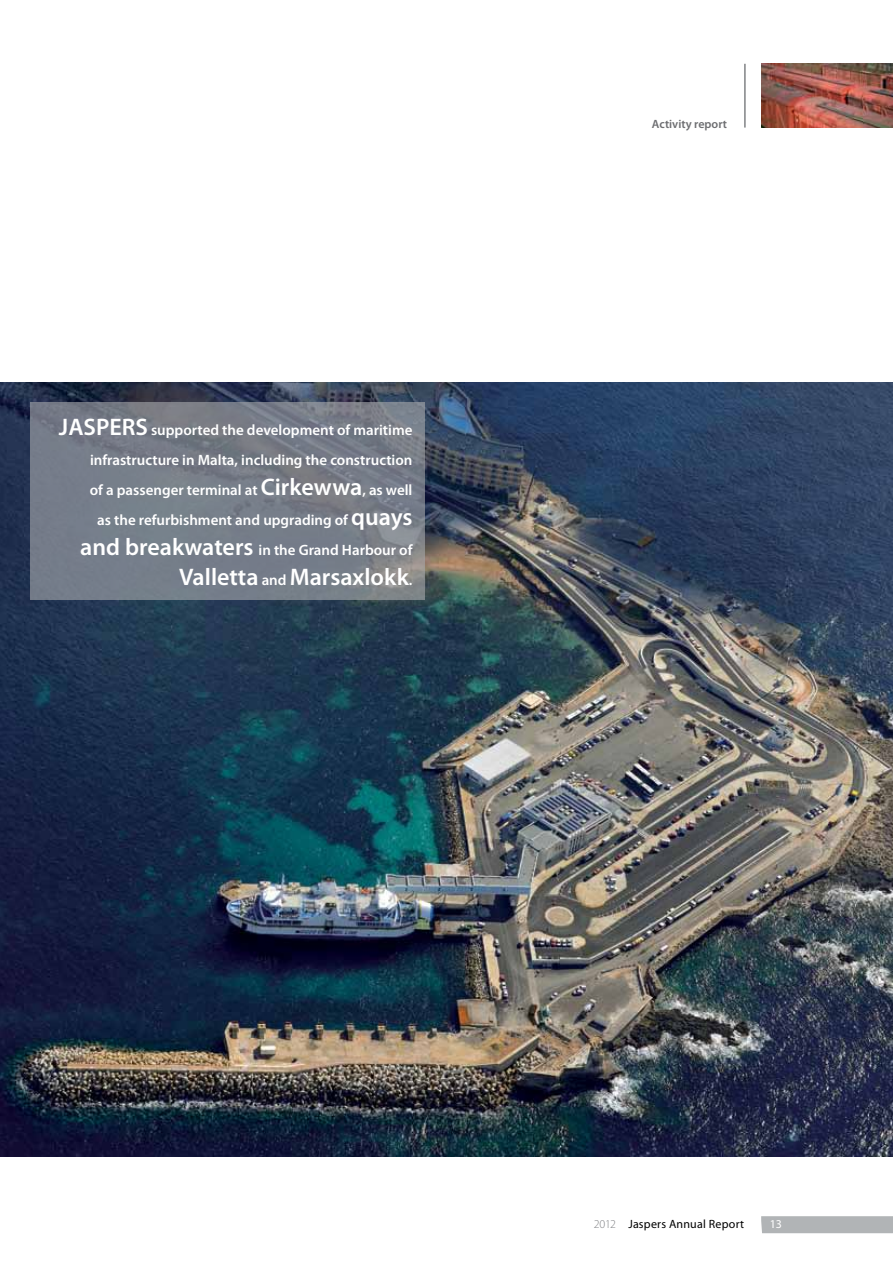
<style>
.page{position:relative;width:893px;height:1263px;background:#fff}
.page>*{position:absolute;margin:0;border:0;box-sizing:border-box;transform-origin:0 0}
.t1{font:600 24px "Myriad Pro";color:#fff}
.t2{font:600 15px/30px "Myriad Pro";color:#fff;text-align:right}
.t3{font:12px "Myriad Pro";letter-spacing:.02em;color:#000}
.t4{font:600 12px "Myriad Pro";color:#6d6e71}
.t5{font:12px "Myriad Pro";color:#fff}
.s1{font-size:24px}
.s2{font-size:15px}
.s3{font-weight:300;color:#808285}
</style>
<div class="page">
<img style="left:761px;top:64px;width:132px;height:64px">
<div style="left:761px;top:1216px;width:132px;height:17px;background:#b1b4b6"></div>
<hr style="left:744px;top:64px;width:2px;height:64px;background:#808285">
<img style="left:0;top:383px;width:893px;height:774px">
<svg style="left:31px;top:402px;width:394px;height:197px;background:#767d88"></svg>
<p class="t2" style="left:59px;top:415px;width:355px"><span class="s1">JASPERS</span> supported the development of maritime infrastructure in Malta, including the construction<br>of a passenger terminal at <span class="s1">Cirkewwa</span>, as well<br>as the refurbishment and upgrading of <span class="s1">quays and breakwaters</span> in the Grand Harbour of</p>
<h1 class="t1" style="left:179px;top:564px;width:235px">Valletta <span class="s2">and</span> Marsaxlokk<span class="s2">.</span></h1>
<p class="t4" style="left:652px;top:117px;width:77px">Activity report</p>
<p class="t3" style="left:594px;top:1217px;width:152px"><span class="s3">2012</span> Jaspers Annual Report</p>
<p class="t5" style="left:770px;top:1217px;width:14px">13</p>
</div>
